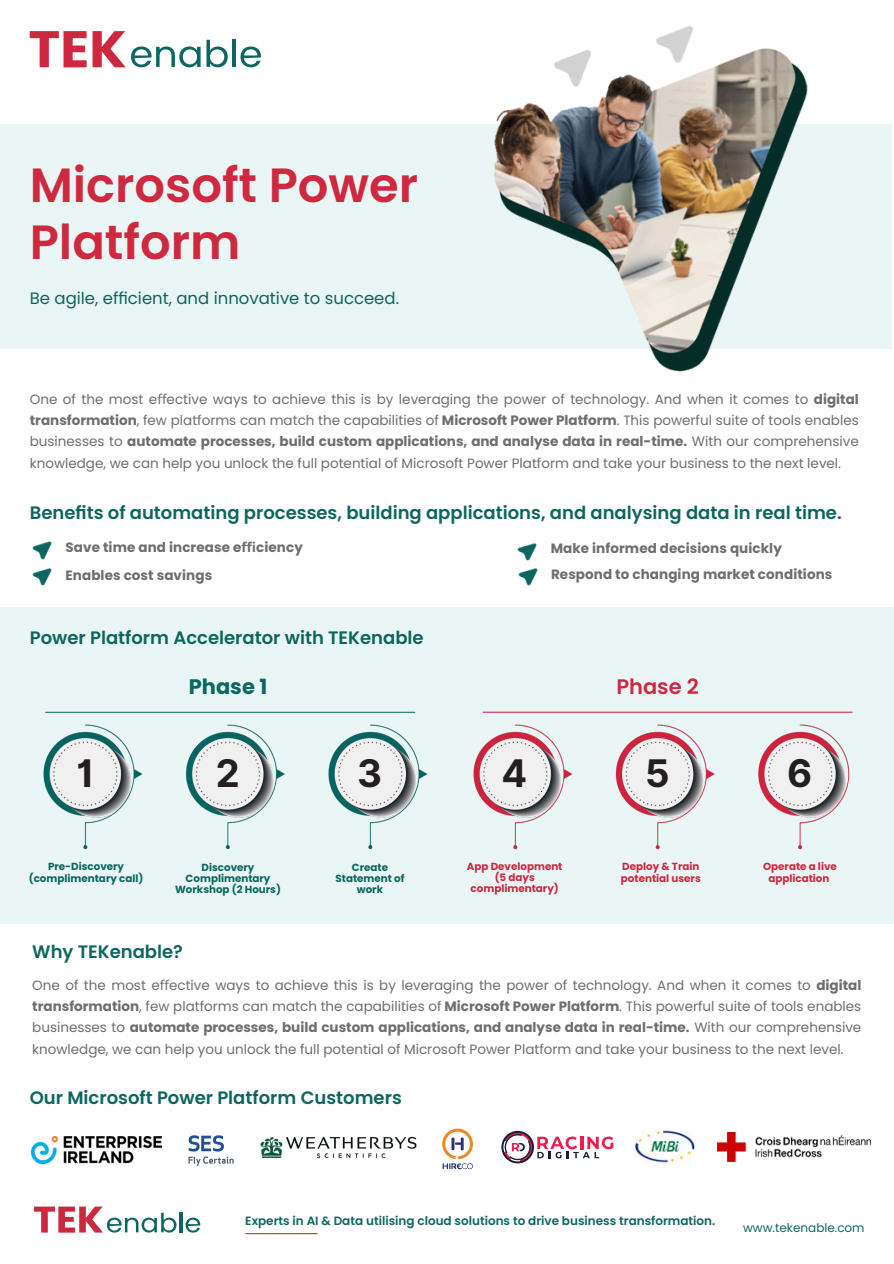
<style>
.page{position:relative;width:894px;height:1264px;background:#fff}
.page>*{position:absolute;margin:0;border:0;box-sizing:border-box;transform-origin:0 0}
.t1{font:600 48px/57.3px "Poppins";color:#cf2940}
.t2{font:700 38.1px "Inter";color:#231f20}
.t3{font:700 21px "Poppins";color:#096860}
.t4{font:600 21px "Poppins";color:#cf2940}
.t5{font:600 18px "Poppins";color:#0d665e}
.t6{font:16.5px "Poppins";color:#0d665e}
.t7{font:13.5px/21.3px "Poppins";color:#6d6e70;text-align:justify}
.t8{font:700 13.5px "Poppins";letter-spacing:.005em;color:#6d6e70}
.t9{font:600 12px "Poppins";color:#0d665e}
.t10{font:12px "Poppins";color:#0d665e}
.t11{font:700 10.35px/11.1px "Poppins";color:#096860;text-align:center}
.t12{font:700 10.35px/11.1px "Poppins";color:#ce2640;text-align:center}
.s1{font-family:"Noto Sans"}
.s2{font-weight:700}
</style>
<div class="page">
<svg style="left:30px;top:31px;width:170px;height:36px"></svg>
<svg style="left:206px;top:40px;width:22px;height:27px"></svg>
<hr style="left:232px;top:40px;width:4px;height:27px;background:#0d675e">
<svg style="left:240px;top:46px;width:21px;height:21px"></svg>
<div style="left:0;top:124px;width:890px;height:225px;background:#eaf6f5"></div>
<img style="left:494px;top:26px;width:314px;height:346px">
<div style="left:0;top:607px;width:893px;height:317px;background:#eaf6f5"></div>
<img style="left:43px;top:711px;width:385px;height:139px">
<img style="left:473px;top:711px;width:380px;height:139px">
<img style="left:32px;top:541px;width:20px;height:18px">
<img style="left:32px;top:568px;width:20px;height:17px">
<img style="left:517px;top:543px;width:20px;height:17px">
<img style="left:518px;top:568px;width:20px;height:18px">
<svg style="left:501px;top:1130px;width:112px;height:33px"></svg>
<img style="left:32px;top:1136px;width:129px;height:27px">
<img style="left:260px;top:1136px;width:157px;height:23px">
<svg style="left:442px;top:1128px;width:31px;height:41px"></svg>
<img style="left:188px;top:1135px;width:46px;height:30px">
<img style="left:717px;top:1132px;width:153px;height:29px">
<img style="left:635px;top:1130px;width:60px;height:36px">
<hr style="left:245px;top:1232px;width:72px;height:2px;background:#cf2940">
<svg style="left:34px;top:1206px;width:142px;height:26px"></svg>
<hr style="left:180px;top:1212px;width:2px;height:20px;background:#0d675e">
<svg style="left:185px;top:1217px;width:15px;height:15px"></svg>
<p class="t1" style="left:30px;top:156px;width:390px">Microsoft Power<br>Platform</p>
<h5 class="t6" style="left:30px;top:287px;width:371px">Be agile, efficient, and innovative to succeed.</h5>
<p class="t7" style="left:30px;top:388px;width:830px">One of the most e<span class="s1">ff</span>ective ways to achieve this is by leveraging the power of technology. And when it comes to <span class="s2">digital transformation</span>, few platforms can match the capabilities of <span class="s2">Microsoft Power Platform</span>. This powerful suite of tools enables businesses to <span class="s2">automate processes, build custom applications, and analyse data in real-time.</span> With our comprehensive knowledge, we can help you unlock the full potential of Microsoft Power Platform and take your business to the next level.</p>
<p class="t5" style="left:30px;top:500px;width:813px">Benefits of automating processes, building applications, and analysing data in real time.</p>
<p class="t8" style="left:65px;top:538px;width:239px">Save time and increase e<span class="s1">ffi</span>ciency</p>
<p class="t8" style="left:65px;top:565px;width:148px">Enables cost savings</p>
<p class="t8" style="left:550px;top:539px;width:232px">Make informed decisions quickly</p>
<h6 class="t8" style="left:551px;top:564px;width:283px">Respond to changing market conditions</h6>
<h5 class="t5" style="left:30px;top:625px;width:395px">Power Platform Accelerator with TEKenable</h5>
<p class="t3" style="left:189px;top:671px;width:80px">Phase 1</p>
<h5 class="t2" style="left:77px;top:750px;width:20px">1</h5>
<p class="t2" style="left:216px;top:750px;width:25px">2</p>
<h5 class="t2" style="left:357px;top:750px;width:27px">3</h5>
<h3 class="t11" style="left:29px;top:860px;width:116px;line-height:12px">Pre-Discovery (complimentary call)</h3>
<h2 class="t11" style="left:175px;top:861px;width:107px">Discovery<br>Complimentary<br>Workshop (2 Hours)</h2>
<p class="t11" style="left:335px;top:861px;width:70px">Create<br>Statement of work</p>
<h2 class="t4" style="left:616px;top:671px;width:84px">Phase 2</h2>
<p class="t2" style="left:501px;top:750px;width:27px">4</p>
<p class="t2" style="left:644px;top:750px;width:26px">5</p>
<p class="t2" style="left:787px;top:750px;width:27px">6</p>
<p class="t12" style="left:467px;top:860px;width:97px">App Development (5 days complimentary)</p>
<p class="t12" style="left:620px;top:860px;width:81px;line-height:12px;text-align:left">Deploy &amp; Train potential users</p>
<p class="t12" style="left:762px;top:860px;width:75px;line-height:12px">Operate a live application</p>
<p class="t5" style="left:32px;top:939px;width:152px">Why TEKenable?</p>
<p class="t7" style="left:32px;top:974px;width:830px">One of the most e<span class="s1">ff</span>ective ways to achieve this is by leveraging the power of technology. And when it comes to <span class="s2">digital transformation</span>, few platforms can match the capabilities of <span class="s2">Microsoft Power Platform</span>. This powerful suite of tools enables businesses to <span class="s2">automate processes, build custom applications, and analyse data in real-time.</span> With our comprehensive knowledge, we can help you unlock the full potential of Microsoft Power Platform and take your business to the next level.</p>
<p class="t5" style="left:30px;top:1085px;width:373px">Our Microsoft Power Platform Customers</p>
<h3 class="t9" style="left:245px;top:1211px;width:471px">Experts in AI &amp; Data utilising cloud solutions to drive business transformation.</h3>
<p class="t10" style="left:742px;top:1219px;width:123px">www.tekenable.com</p>
</div>
